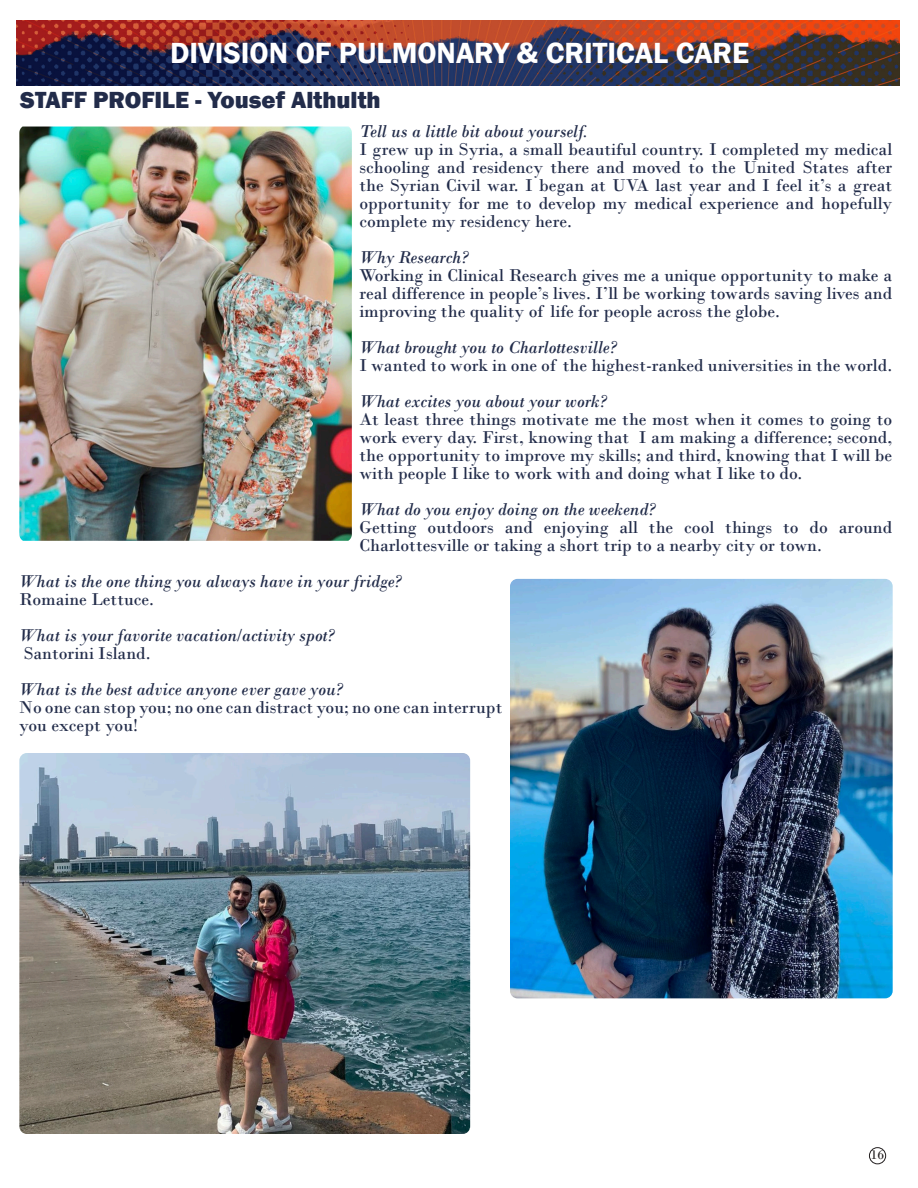
<style>
.page{position:relative;width:918px;height:1188px;background:#fff}
.page>*{position:absolute;margin:0;border:0;box-sizing:border-box;transform-origin:0 0}
.t1{font:600 30px "Franklin Gothic";color:#fff}
.t2{font:800 24px "Franklin Gothic";color:#222c4a}
.t3{font:18px/18px "Bodoni";color:#222c4a;text-align:justify}
.t4{font:italic 18px "Bodoni";color:#222c4a}
.t5{font:13.5px "Bodoni";color:#231f20}
</style>
<div class="page">
<img style="left:17px;top:21px;width:883px;height:65px">
<img style="left:19px;top:127px;width:333px;height:414px">
<img style="left:510px;top:579px;width:383px;height:419px">
<img style="left:19px;top:753px;width:451px;height:381px">
<div style="left:869px;top:1147px;width:17px;height:17px;border:1px solid #231f20;border-radius:50%"></div>
<p class="t1" style="left:170px;top:34px;width:581px">DIVISION OF PULMONARY &amp; CRITICAL CARE</p>
<p class="t2" style="left:20px;top:84px;width:362px">STAFF PROFILE - Yousef Althulth</p>
<p class="t4" style="left:359px;top:120px;width:230px">Tell us a little bit about yourself.</p>
<p class="t3" style="left:359px;top:140px;width:534px">I grew up in Syria, a small beautiful country. I completed my medical schooling and residency there and moved to the United States after the Syrian Civil war. I began at UVA last year and I feel it’s a great opportunity for me to develop my medical experience and hopefully complete my residency here.</p>
<p class="t4" style="left:359px;top:246px;width:110px">Why Research?</p>
<p class="t3" style="left:359px;top:266px;width:534px">Working in Clinical Research gives me a unique opportunity to make a real difference in people’s lives. I’ll be working towards saving lives and improving the quality of life for people across the globe.</p>
<p class="t4" style="left:359px;top:336px;width:259px">What brought you to Charlottesville?</p>
<p class="t3" style="left:359px;top:356px;width:534px">I wanted to work in one of the highest-ranked universities in the world.</p>
<p class="t4" style="left:359px;top:390px;width:249px">What excites you about your work?</p>
<p class="t3" style="left:359px;top:410px;width:534px">At least three things motivate me the most when it comes to going to work every day. First, knowing that I am making a difference; second, the opportunity to improve my skills; and third, knowing that I will be with people I like to work with and doing what I like to do.</p>
<p class="t4" style="left:359px;top:498px;width:297px">What do you enjoy doing on the weekend?</p>
<p class="t3" style="left:359px;top:518px;width:534px">Getting outdoors and enjoying all the cool things to do around<br>Charlottesville or taking a short trip to a nearby city or town.</p>
<p class="t4" style="left:19px;top:570px;width:383px">What is the one thing you always have in your fridge?</p>
<p class="t3" style="left:19px;top:590px;width:136px">Romaine Lettuce.</p>
<p class="t4" style="left:19px;top:624px;width:317px">What is your favorite vacation/activity spot?</p>
<p class="t3" style="left:24px;top:644px;width:128px">Santorini Island.</p>
<p class="t4" style="left:19px;top:678px;width:325px">What is the best advice anyone ever gave you?</p>
<p class="t3" style="left:19px;top:698px;width:485px">No one can stop you; no one can distract you; no one can interrupt you except you!</p>
<p class="t5" style="left:871px;top:1147px;width:15px">16</p>
</div>
